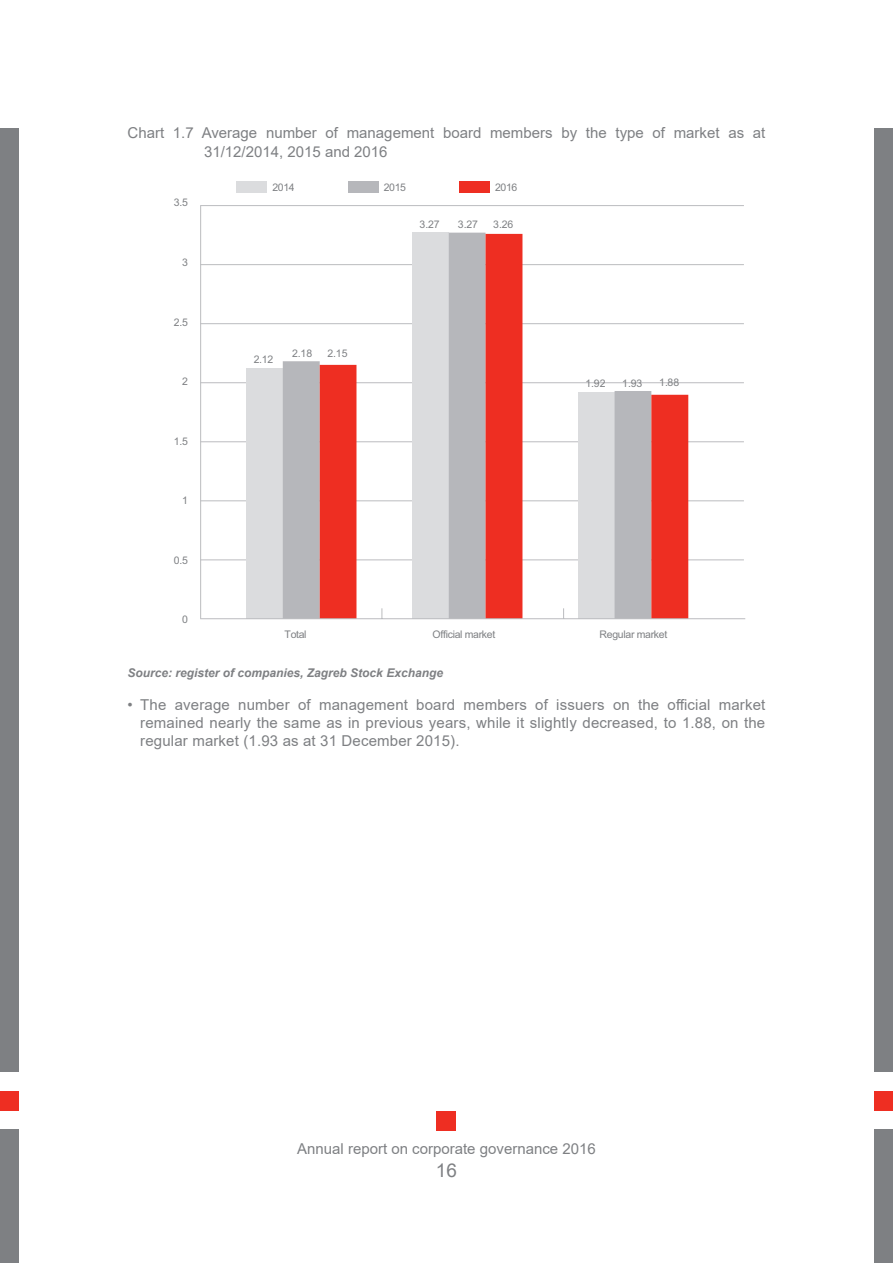
<style>
.page{position:relative;width:893px;height:1263px;background:#fff}
.page>*{position:absolute;margin:0;border:0;box-sizing:border-box;transform-origin:0 0}
.t1{font:18.9px "Arial";color:#7e8083}
.text{font:15px/18px "Arial";color:#7e8083}
.t2{font:italic 700 12px "Arial";color:#7e8083}
.t3{font:10.5px "Arial";letter-spacing:-.03em;color:#7e8083}
</style>
<div class="page">
<div style="left:0;top:1091px;width:19px;height:19px;background:#ee2e22"></div>
<div style="left:874px;top:1091px;width:19px;height:19px;background:#ee2e22"></div>
<div style="left:0;top:1129px;width:19px;height:134px;background:#7e8083"></div>
<div style="left:874px;top:1129px;width:19px;height:134px;background:#7e8083"></div>
<div style="left:0;top:128px;width:19px;height:944px;background:#7e8083"></div>
<div style="left:874px;top:128px;width:19px;height:944px;background:#7e8083"></div>
<div style="left:437px;top:1111px;width:19px;height:19px;background:#ee2e22"></div>
<hr style="left:200px;top:205px;width:544px;height:1px;background:#bbbcbf">
<hr style="left:200px;top:264px;width:544px;height:1px;background:#bbbcbf">
<hr style="left:200px;top:323px;width:544px;height:1px;background:#bbbcbf">
<hr style="left:200px;top:382px;width:544px;height:1px;background:#bbbcbf">
<hr style="left:200px;top:441px;width:544px;height:1px;background:#bbbcbf">
<hr style="left:200px;top:500px;width:544px;height:1px;background:#bbbcbf">
<hr style="left:200px;top:559px;width:544px;height:1px;background:#bbbcbf">
<div style="left:246px;top:369px;width:37px;height:250px;background:#dbdcde"></div>
<svg style="left:283px;top:233px;width:240px;height:385px;fill:#b6b7bb"></svg>
<svg style="left:320px;top:234px;width:368px;height:384px"></svg>
<hr style="left:200px;top:205px;width:1px;height:414px;background:#bbbcbf">
<hr style="left:200px;top:618px;width:545px;height:1px;background:#bbbcbf">
<div style="left:236px;top:182px;width:31px;height:11px;background:#dbdcde"></div>
<div style="left:348px;top:182px;width:31px;height:11px;background:#b6b7bb"></div>
<div style="left:459px;top:182px;width:31px;height:11px;background:#ee2e22"></div>
<p class="text" style="left:204px;top:124px;width:563px;text-indent:-76px">Chart 1.7 Average number of management board members by the type of market as at<br>31/12/2014, 2015 and 2016</p>
<p class="t3" style="left:174px;top:195px;width:15px">3.5</p>
<p class="t3" style="left:182px;top:255px;width:7px">3</p>
<p class="t3" style="left:174px;top:315px;width:15px">2.5</p>
<p class="t3" style="left:182px;top:374px;width:7px">2</p>
<p class="t3" style="left:174px;top:434px;width:15px">1.5</p>
<p class="t3" style="left:182px;top:493px;width:7px">1</p>
<p class="t3" style="left:174px;top:553px;width:15px">0.5</p>
<p class="t3" style="left:182px;top:612px;width:7px">0</p>
<p class="t3" style="left:272px;top:180px;width:24px">2014</p>
<p class="t3" style="left:384px;top:180px;width:24px">2015</p>
<p class="t3" style="left:495px;top:180px;width:24px">2016</p>
<p class="t3" style="left:254px;top:352px;width:21px">2.12</p>
<p class="t3" style="left:292px;top:346px;width:22px">2.18</p>
<p class="t3" style="left:327px;top:346px;width:22px">2.15</p>
<p class="t3" style="left:420px;top:217px;width:22px">3.27</p>
<p class="t3" style="left:458px;top:217px;width:22px">3.27</p>
<p class="t3" style="left:493px;top:217px;width:22px">3.26</p>
<p class="t3" style="left:585px;top:376px;width:22px">1.92</p>
<p class="t3" style="left:622px;top:376px;width:22px">1.93</p>
<p class="t3" style="left:659px;top:375px;width:22px">1.88</p>
<p class="t3" style="left:285px;top:627px;width:24px">Total</p>
<p class="t3" style="left:433px;top:627px;width:64px">Official market</p>
<p class="t3" style="left:600px;top:627px;width:69px">Regular market</p>
<p class="t2" style="left:128px;top:665px;width:317px">Source: register of companies, Zagreb Stock Exchange</p>
<p class="text" style="left:140px;top:695px;width:627px;text-align:justify;text-indent:-13px">• The average number of management board members of issuers on the official market remained nearly the same as in previous years, while it slightly decreased, to 1.88, on the regular market (1.93 as at 31 December 2015).</p>
<p class="text" style="left:297px;top:1139px;width:300px">Annual report on corporate governance 2016</p>
<p class="t1" style="left:436px;top:1157px;width:23px">16</p>
</div>
